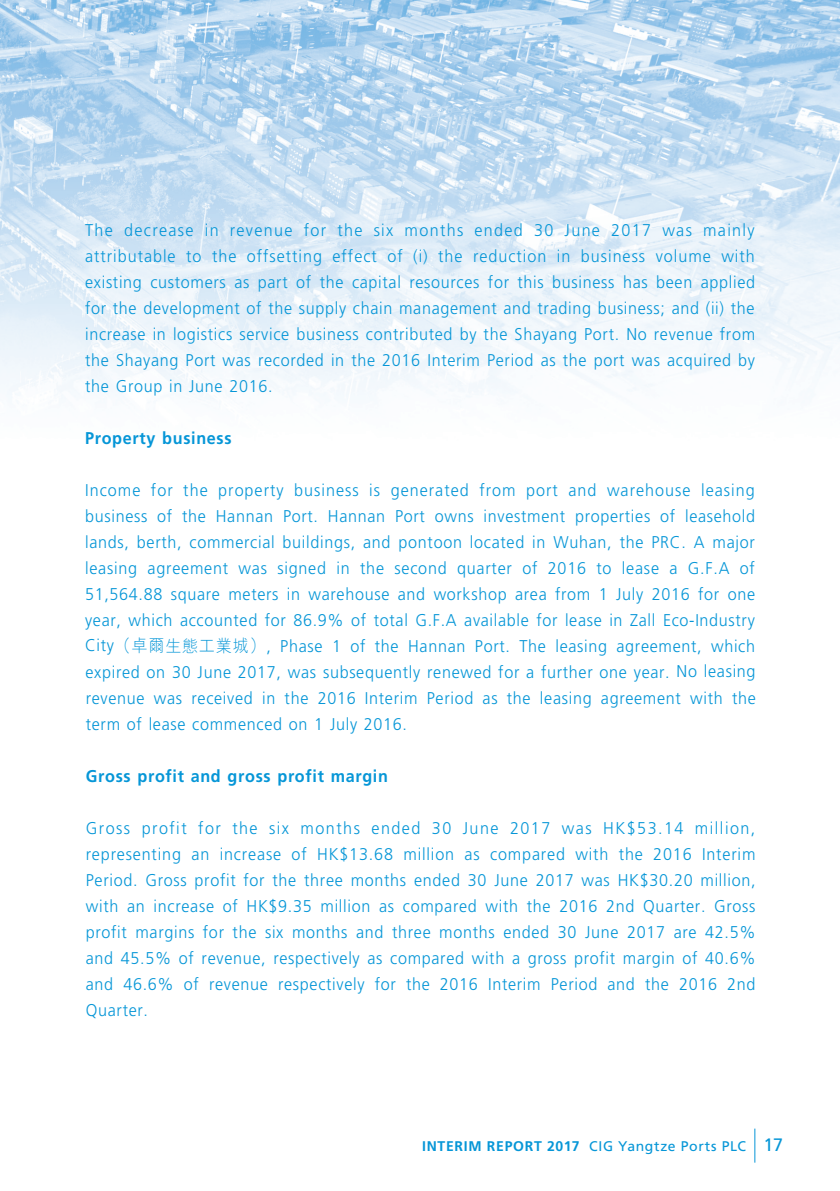
<style>
.page{position:relative;width:840px;height:1191px;background:#fff}
.page>*{position:absolute;margin:0;border:0;box-sizing:border-box;transform-origin:0 0}
.t1{font:300 17px/26px "Frutiger";letter-spacing:.04em;color:#0696d7;text-align:justify;scale:.95 1}
.t2{font:300 17px/26px "Frutiger LT Std";letter-spacing:.04em;color:#0696d7;scale:.95 1}
.t3{font:700 17px "Frutiger";letter-spacing:.04em;color:#0696d7;scale:.95 1}
.t4{font:14px "Frutiger";letter-spacing:.05em;color:#0696d7}
.s1{font-family:"Frutiger"}
.s2{font-family:"M Hei HK"}
.s3{font-weight:700}
.s4{font-size:18px}
</style>
<div class="page">
<img style="left:0;top:0;width:839px;height:1163px">
<hr style="left:754px;top:1128px;width:1px;height:34px;background:#0696d7">
<p class="t1" style="left:85px;top:217px;width:706px">The decrease in revenue for the six months ended 30 June 2017 was mainly attributable to the offsetting effect of (i) the reduction in business volume with existing customers as part of the capital resources for this business has been applied for the development of the supply chain management and trading business; and (ii) the increase in logistics service business contributed by the Shayang Port. No revenue from the Shayang Port was recorded in the 2016 Interim Period as the port was acquired by the Group in June 2016.</p>
<p class="t3" style="left:85px;top:428px;width:156px">Property business</p>
<p class="t1" style="left:85px;top:477px;width:706px">Income for the property business is generated from port and warehouse leasing business of the Hannan Port. Hannan Port owns investment properties of leasehold lands, berth, commercial buildings, and pontoon located in Wuhan, the PRC. A major leasing agreement was signed in the second quarter of 2016 to lease a G.F.A of 51,564.88 square meters in warehouse and workshop area from 1 July 2016 for one year, which accounted for 86.9% of total G.F.A available for lease in Zall Eco-Industry</p>
<p class="t2" style="left:85px;top:633px;width:706px"><span class="s1">City</span><span class="s2">（卓爾生態工業城）</span>, Phase 1 of the Hannan Port. The leasing agreement, which expired on 30 June 2017, was subsequently renewed for a further one year. <span class="s1">No leasing</span></p>
<p class="t1" style="left:86px;top:685px;width:706px">revenue was received in the 2016 Interim Period as the leasing agreement with the term of lease commenced on 1 July 2016.</p>
<p class="t3" style="left:86px;top:766px;width:319px">Gross profit and gross profit margin</p>
<p class="t1" style="left:86px;top:815px;width:706px">Gross profit for the six months ended 30 June 2017 was HK$53.14 million, representing an increase of HK$13.68 million as compared with the 2016 Interim Period. Gross profit for the three months ended 30 June 2017 was HK$30.20 million, with an increase of HK$9.35 million as compared with the 2016 2nd Quarter. Gross profit margins for the six months and three months ended 30 June 2017 are 42.5% and 45.5% of revenue, respectively as compared with a gross profit margin of 40.6% and 46.6% of revenue respectively for the 2016 Interim Period and the 2016 2nd Quarter.</p>
<p class="t4" style="left:422px;top:1137px;width:362px"><span class="s3">INTERIM REPORT 2017</span> CIG Yangtze Ports PLC <span class="s4">17</span></p>
</div>
